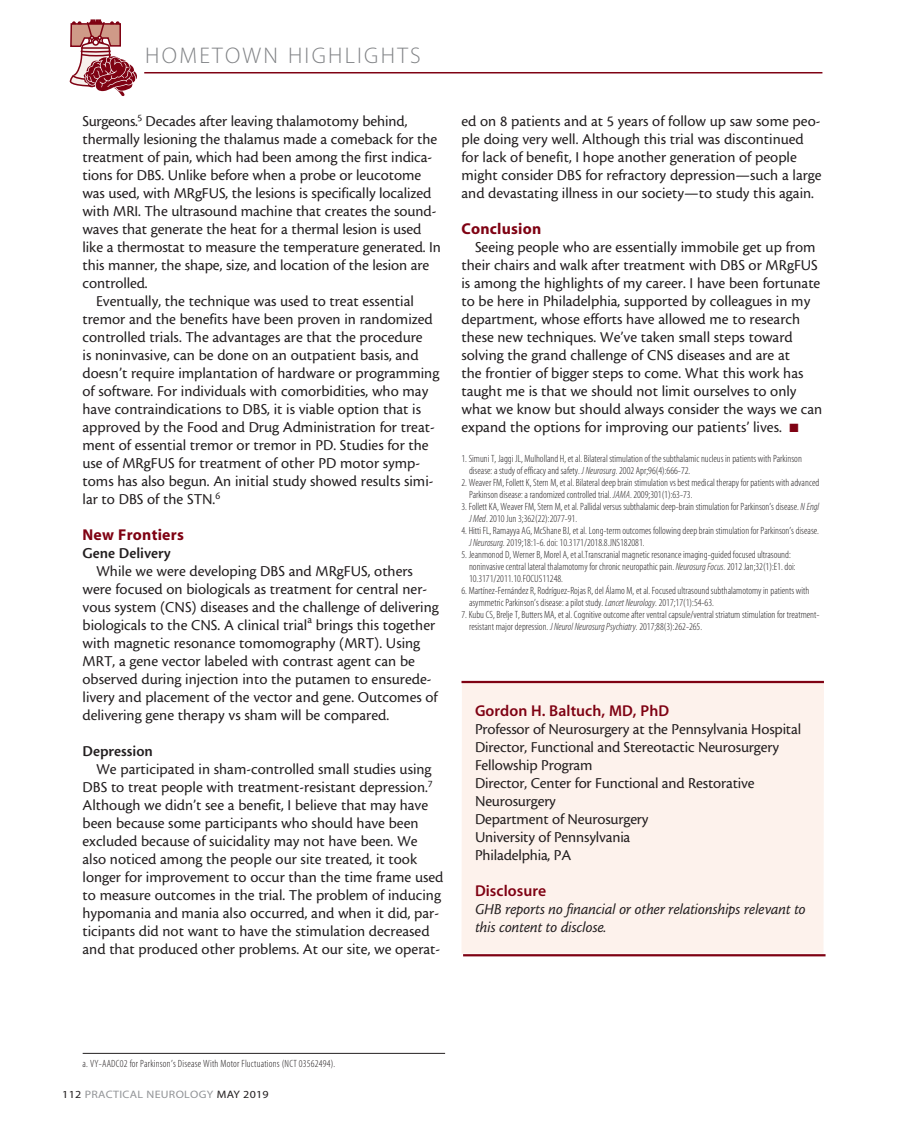
<style>
.page{position:relative;width:905px;height:1134px;background:#fff}
.page>*{position:absolute;margin:0;border:0;box-sizing:border-box;transform-origin:0 0}
.t1{font:22.65px "Myriad MM 215 600";letter-spacing:.1em;color:#808285}
.body{font:15.75px/18px "Cronos MM 408 10";color:#231f20}
.bio_info{font:15.75px/18px "Cronos MM 408 10";letter-spacing:-.01em;color:#231f20}
.bio_info-2{font:15.75px/18px "Cronos MM It 408 10";letter-spacing:-.01em;color:#231f20}
.bio_name{font:15.75px "Myriad MM 565 600";letter-spacing:.005em;color:#7f0213}
.subhead{font:15.75px "Myriad MM 700 600";letter-spacing:.015em;color:#7f0213}
.Subhead_2{font:15.75px "Cronos MM 574 10";color:#231f20}
.t2{font:10.8px "Myriad MM 400 600";letter-spacing:.025em;color:#939598;scale:1.11 1}
.footnotes_1-9{font:10.5px/12px "Myriad MM 215 300";color:#231f20}
.footnote{font:10.5px "Myriad MM 215 300";letter-spacing:.02em;color:#231f20}
.s1{color:#7f0213}
.s2{font-family:"Myriad MM It 215 300"}
.s3{color:#231f20}
</style>
<div class="page">
<hr style="left:144px;top:72px;width:678px;height:1px;background:#7f0213">
<svg style="left:69px;top:19px;width:68px;height:77px"></svg>
<hr style="left:83px;top:1053px;width:362px;height:1px;background:#231f20">
<div style="left:461px;top:683px;width:362px;height:270px;background:#fdf2ec"></div>
<hr style="left:461px;top:681px;width:363px;height:2px;background:#7f0213">
<hr style="left:463px;top:954px;width:362px;height:2px;background:#7f0213">
<h1 class="t1" style="left:145px;top:45px;width:277px">HOMETOWN HIGHLIGHTS</h1>
<p class="body" style="left:82px;top:112px;width:360px">Surgeons.<sup>5</sup> Decades after leaving thalamotomy behind, thermally lesioning the thalamus made a comeback for the treatment of pain, which had been among the first indica&shy;tions for DBS. Unlike before when a probe or leucotome was used, with MRgFUS, the lesions is specifically localized with MRI. The ultrasound machine that creates the sound&shy;waves that generate the heat for a thermal lesion is used like a thermostat to measure the temperature generated. In this manner, the shape, size, and location of the lesion are controlled.</p>
<p class="body" style="left:82px;top:292px;width:358px;text-indent:14px">Eventually, the technique was used to treat essential tremor and the benefits have been proven in randomized controlled trials. The advantages are that the procedure<br>is noninvasive, can be done on an outpatient basis, and doesn’t require implantation of hardware or programming of software. For individuals with comorbidities, who may have contraindications to DBS, it is viable option that is approved by the Food and Drug Administration for treat&shy;ment of essential tremor or tremor in PD. Studies for the use of MRgFUS for treatment of other PD motor symp&shy;toms has also begun. An initial study showed results simi&shy;lar to DBS of the STN.<sup>6</sup></p>
<p class="subhead" style="left:82px;top:527px;width:103px">New Frontiers</p>
<p class="Subhead_2" style="left:82px;top:545px;width:90px">Gene Delivery</p>
<p class="body" style="left:82px;top:562px;width:358px;text-indent:14px">While we were developing DBS and MRgFUS, others were focused on biologicals as treatment for central ner&shy;vous system (CNS) diseases and the challenge of delivering biologicals to the CNS. A clinical trial<sup>a</sup> brings this together with magnetic resonance tomomography (MRT). Using MRT, a gene vector labeled with contrast agent can be observed during injection into the putamen to ensurede&shy;livery and placement of the vector and gene. Outcomes of delivering gene therapy vs sham will be compared.</p>
<p class="Subhead_2" style="left:82px;top:743px;width:72px">Depression</p>
<p class="body" style="left:82px;top:760px;width:362px;text-indent:14px">We participated in sham-controlled small studies using DBS to treat people with treatment-resistant depression.<sup>7<br></sup>Although we didn’t see a benefit, I believe that may have been because some participants who should have been excluded because of suicidality may not have been. We also noticed among the people our site treated, it took longer for improvement to occur than the time frame used to measure outcomes in the trial. The problem of inducing hypomania and mania also occurred, and when it did, par&shy;ticipants did not want to have the stimulation decreased and that produced other problems. At our site, we operat-</p>
<p class="body" style="left:461px;top:112px;width:361px">ed on 8 patients and at 5 years of follow up saw some peo&shy;ple doing very well. Although this trial was discontinued for lack of benefit, I hope another generation of people might consider DBS for refractory depression—such a large and devastating illness in our society—to study this again.</p>
<p class="subhead" style="left:461px;top:221px;width:81px">Conclusion</p>
<p class="body" style="left:461px;top:238px;width:362px;text-indent:14px">Seeing people who are essentially immobile get up from their chairs and walk after treatment with DBS or MRgFUS is among the highlights of my career. I have been fortunate to be here in Philadelphia, supported by colleagues in my department, whose efforts have allowed me to research these new techniques. We’ve taken small steps toward solving the grand challenge of CNS diseases and are at<br>the frontier of bigger steps to come. What this work has taught me is that we should not limit ourselves to only what we know but should always consider the ways we can expand the options for improving our patients’ lives. <span class="s1">■</span></p>
<p class="footnotes_1-9" style="left:469px;top:453px;width:334px;text-indent:-8px">1. Simuni T, Jaggi JL, Mulholland H, et al. Bilateral stimulation of the subthalamic nucleus in patients with Parkinson disease: a study of efficacy and safety. <span class="s2">J Neurosurg</span>. 2002 Apr;96(4):666-72.</p>
<p class="footnotes_1-9" style="left:469px;top:477px;width:352px;text-indent:-8px">2. Weaver FM, Follett K, Stern M, et al. Bilateral deep brain stimulation vs best medical therapy for patients with advanced<br>Parkinson disease: a randomized controlled trial. <span class="s2">JAMA</span>. 2009;301(1):63-73.</p>
<p class="footnotes_1-9" style="left:469px;top:501px;width:351px;text-indent:-8px">3. Follett KA, Weaver FM, Stern M, et al. Pallidal versus subthalamic deep-brain stimulation for Parkinson’s disease. <span class="s2">N Engl<br>J Med</span>. 2010 Jun 3;362(22):2077-91.</p>
<p class="footnotes_1-9" style="left:469px;top:525px;width:351px;text-indent:-8px">4. Hitti FL, Ramayya AG, McShane BJ, et al. Long-term outcomes following deep brain stimulation for Parkinson’s disease.<br><span class="s2">J Neurosurg.</span> 2019;18:1-6. doi: 10.3171/2018.8.JNS182081.</p>
<p class="footnotes_1-9" style="left:469px;top:549px;width:328px;text-indent:-8px">5. Jeanmonod D, Werner B, Morel A, et al.Transcranial magnetic resonance imaging-guided focused ultrasound: noninvasive central lateral thalamotomy for chronic neuropathic pain. <span class="s2">Neurosurg Focus</span>. 2012 Jan;32(1):E1. doi:<br>10.3171/2011.10.FOCUS11248.</p>
<p class="footnotes_1-9" style="left:469px;top:585px;width:342px;text-indent:-8px">6. Martínez-Fernández R, Rodríguez-Rojas R, del Álamo M, et al. Focused ultrasound subthalamotomy in patients with asymmetric Parkinson’s disease: a pilot study. <span class="s2">Lancet Neurology</span>. 2017;17(1):54-63.</p>
<p class="footnotes_1-9" style="left:469px;top:609px;width:352px;text-indent:-8px">7. Kubu CS, Brelje T, Butters MA, et al. Cognitive outcome after ventral capsule/ventral striatum stimulation for treatment&shy;resistant major depression. <span class="s2">J Neurol Neurosurg Psychiatry</span>. 2017;88(3):262-265.</p>
<p class="bio_name" style="left:475px;top:703px;width:196px">Gordon H. Baltuch, MD, PhD</p>
<p class="bio_info" style="left:475px;top:720px;width:327px">Professor of Neurosurgery at the Pennsylvania Hospital</p>
<p class="bio_info" style="left:475px;top:738px;width:305px">Director, Functional and Stereotactic Neurosurgery<br>Fellowship Program</p>
<p class="bio_info" style="left:475px;top:774px;width:281px">Director, Center for Functional and Restorative<br>Neurosurgery</p>
<p class="bio_info" style="left:475px;top:810px;width:175px">Department of Neurosurgery</p>
<p class="bio_info" style="left:475px;top:828px;width:157px">University of Pennsylvania</p>
<p class="bio_info" style="left:475px;top:846px;width:98px">Philadelphia, PA</p>
<p class="bio_name" style="left:475px;top:883px;width:73px">Disclosure</p>
<p class="bio_info-2" style="left:475px;top:900px;width:332px">GHB reports no financial or other relationships relevant to this content to disclose.</p>
<p class="footnote" style="left:82px;top:1058px;width:254px">a. VY-AADC02 for Parkinson’s Disease With Motor Fluctuations (NCT 03562494).</p>
<p class="t2" style="left:62px;top:1089px;width:187px"><span class="s3">112</span> PRACTICAL NEUROLOGY <span class="s3">MAY 2019</span></p>
</div>
